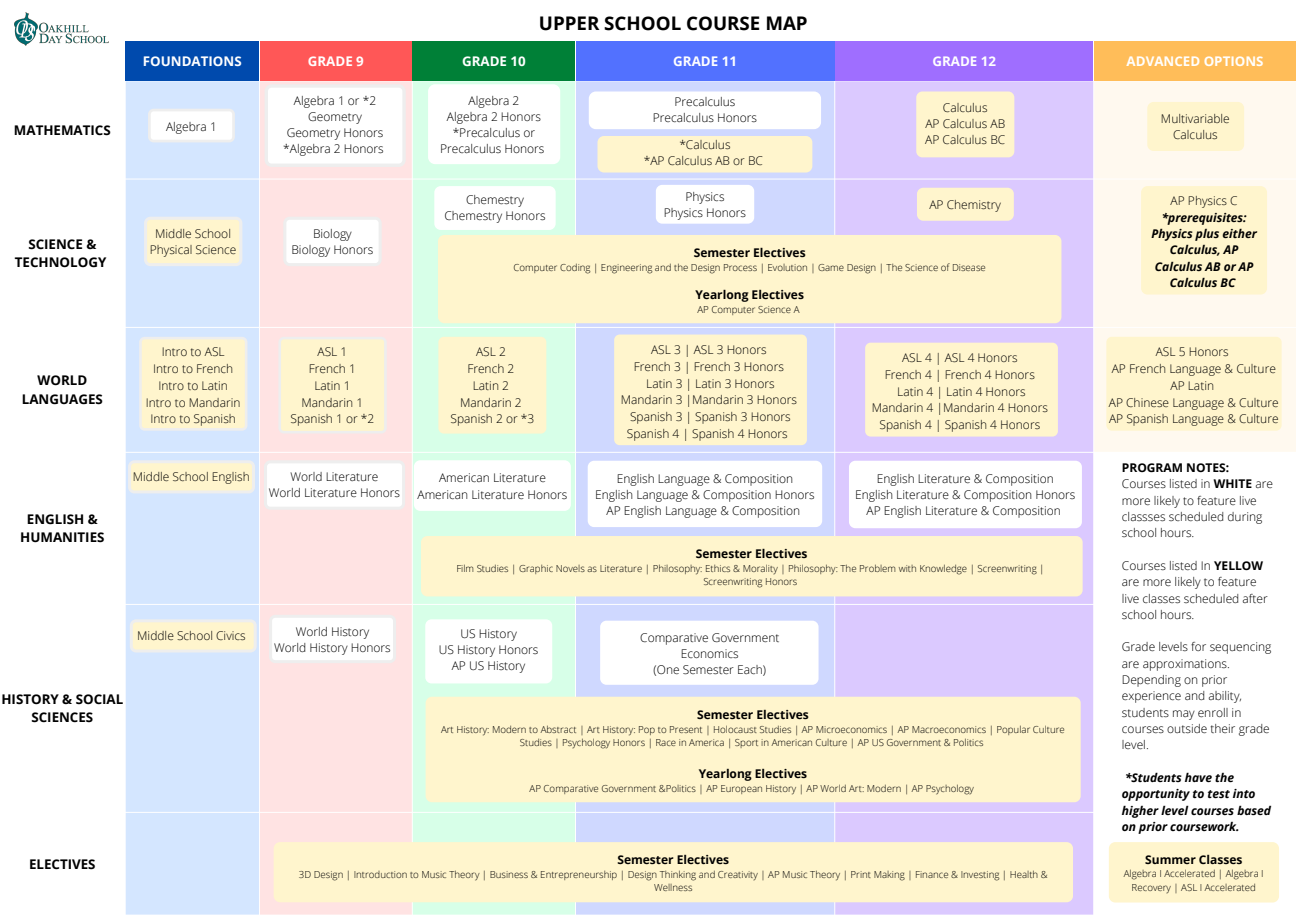
<style>
.page{position:relative;width:1296px;height:918px;background:#fff}
.page>*{position:absolute;margin:0;border:0;box-sizing:border-box;transform-origin:0 0}
.t1{font:700 18.75px "Open Sans";color:#000}
.t2{font:300 14.7px "Open Sans";color:#000}
.t3{font:700 13.35px/18.6px "Open Sans";color:#000;text-align:center}
.t4{font:700 13.35px "Open Sans";color:#fff}
.t5{font:300 12px/16.7px "Open Sans";color:#000;text-align:center}
.t6{font:italic 700 12px/16.4px "Open Sans";color:#000;text-align:center}
.t7{font:700 12px "Open Sans";color:#000}
.t8{font:300 9.68px/13.1px "Open Sans";color:#000;text-align:center}
.s1{font-weight:700}
</style>
<div class="page">
<div style="left:126px;top:41px;width:133px;height:39px;background:#004aad"></div>
<div style="left:260px;top:41px;width:152px;height:39px;background:#ff5757"></div>
<div style="left:413px;top:41px;width:162px;height:39px;background:#008037"></div>
<div style="left:576px;top:41px;width:258px;height:39px;background:#5271ff"></div>
<div style="left:835px;top:41px;width:258px;height:39px;background:#9f6eff"></div>
<div style="left:1094px;top:41px;width:202px;height:39px;background:#ffbd59"></div>
<div style="left:126px;top:81px;width:133px;height:834px;background:#d4e6ff"></div>
<div style="left:260px;top:81px;width:152px;height:834px;background:#ffe3e3"></div>
<div style="left:413px;top:81px;width:162px;height:834px;background:#d7ffe8"></div>
<div style="left:576px;top:81px;width:258px;height:834px;background:#cfd8ff"></div>
<div style="left:835px;top:81px;width:258px;height:834px;background:#dbc9ff"></div>
<div style="left:1094px;top:81px;width:202px;height:371px;background:#fff9ef"></div>
<svg style="left:148px;top:109px;width:87px;height:33px"></svg>
<svg style="left:265px;top:84px;width:141px;height:83px"></svg>
<svg style="left:428px;top:84px;width:132px;height:80px"></svg>
<svg style="left:589px;top:91px;width:232px;height:38px"></svg>
<div style="left:916px;top:91px;width:98px;height:66px;background:#fff5cd"></div>
<div style="left:1147px;top:102px;width:97px;height:49px;background:#fff5cd"></div>
<svg style="left:144px;top:217px;width:98px;height:49px;background:#fbf3d2"></svg>
<svg style="left:283px;top:217px;width:99px;height:49px"></svg>
<svg style="left:434px;top:186px;width:122px;height:44px"></svg>
<svg style="left:656px;top:185px;width:98px;height:39px"></svg>
<div style="left:917px;top:188px;width:97px;height:33px;background:#fff5cd"></div>
<div style="left:438px;top:235px;width:623px;height:88px;background:#fff5cd"></div>
<div style="left:1141px;top:186px;width:126px;height:109px;background:#fff5cd"></div>
<svg style="left:139px;top:337px;width:108px;height:94px;background:#fcf4d0"></svg>
<svg style="left:278px;top:337px;width:109px;height:97px;background:#fdf4d0"></svg>
<div style="left:438px;top:337px;width:108px;height:97px;background:#fff5cd"></div>
<div style="left:614px;top:335px;width:193px;height:110px;background:#fff5cd"></div>
<div style="left:865px;top:343px;width:193px;height:94px;background:#fff5cd"></div>
<div style="left:1106px;top:337px;width:176px;height:94px;background:#fff5cd"></div>
<svg style="left:128px;top:460px;width:127px;height:33px;background:#faf3d4"></svg>
<svg style="left:264px;top:460px;width:141px;height:50px"></svg>
<svg style="left:414px;top:460px;width:157px;height:51px"></svg>
<svg style="left:588px;top:461px;width:234px;height:66px"></svg>
<svg style="left:849px;top:461px;width:233px;height:67px"></svg>
<div style="left:421px;top:536px;width:662px;height:60px;background:#fff5cd"></div>
<svg style="left:130px;top:619px;width:127px;height:34px;background:#f9f2d5"></svg>
<svg style="left:269px;top:615px;width:127px;height:48px"></svg>
<svg style="left:425px;top:619px;width:127px;height:64px"></svg>
<svg style="left:600px;top:621px;width:219px;height:64px"></svg>
<div style="left:426px;top:697px;width:655px;height:105px;background:#fff5cd"></div>
<div style="left:274px;top:842px;width:799px;height:60px;background:#fff5cd"></div>
<div style="left:1109px;top:842px;width:170px;height:61px;background:#fff5cd"></div>
<div style="left:597px;top:136px;width:215px;height:37px;background:#fff5cd"></div>
<img style="left:14px;top:12px;width:95px;height:34px">
<h1 class="t1" style="left:539px;top:10px;width:270px">UPPER SCHOOL COURSE MAP</h1>
<p class="t4" style="left:143px;top:51px;width:100px">FOUNDATIONS</p>
<p class="t4" style="left:308px;top:51px;width:58px">GRADE 9</p>
<p class="t4" style="left:462px;top:51px;width:65px">GRADE 10</p>
<p class="t4" style="left:673px;top:51px;width:65px">GRADE 11</p>
<p class="t4" style="left:932px;top:51px;width:65px">GRADE 12</p>
<p class="t4" style="left:1127px;top:51px;width:138px">ADVANCED OPTIONS</p>
<p class="t5" style="left:283px;top:93px;width:102px;line-height:16px">Algebra 1 or *2<br>Geometry<br>Geometry Honors *Algebra 2 Honors</p>
<p class="t5" style="left:440px;top:93px;width:106px;line-height:16px">Algebra 2<br>Algebra 2 Honors *Precalculus or<br>Precalculus Honors</p>
<p class="t5" style="left:925px;top:99px;width:82px;line-height:16px">Calculus<br>AP Calculus AB<br>AP Calculus BC</p>
<p class="t5" style="left:1161px;top:110px;width:70px;line-height:16px">Multivariable<br>Calculus</p>
<p class="t5" style="left:653px;top:94px;width:106px;line-height:16px">Precalculus<br>Precalculus Honors</p>
<p class="t5" style="left:166px;top:118px;width:52px">Algebra 1</p>
<p class="t3" style="left:14px;top:120px;width:98px">MATHEMATICS</p>
<p class="t2" style="left:490px;top:120px;width:9px">a</p>
<p class="t5" style="left:644px;top:137px;width:121px;line-height:16px">*Calculus<br>*AP Calculus AB or BC</p>
<p class="t3" style="left:15px;top:234px;width:93px">SCIENCE &amp;<br>TECHNOLOGY</p>
<p class="t5" style="left:150px;top:225px;width:88px;line-height:16px">Middle School<br>Physical Science</p>
<p class="t5" style="left:291px;top:225px;width:83px;line-height:16px">Biology<br>Biology Honors</p>
<p class="t5" style="left:444px;top:191px;width:103px;line-height:16px">Chemestry<br>Chemestry Honors</p>
<p class="t5" style="left:664px;top:188px;width:84px;line-height:16px">Physics<br>Physics Honors</p>
<p class="t5" style="left:929px;top:196px;width:73px">AP Chemistry</p>
<p class="t7" style="left:694px;top:244px;width:113px">Semester Electives</p>
<p class="t8" style="left:514px;top:261px;width:474px">Computer Coding | Engineering and the Design Process | Evolution | Game Design | The Science of Disease</p>
<p class="t7" style="left:695px;top:286px;width:110px">Yearlong Electives</p>
<p class="t8" style="left:697px;top:303px;width:104px">AP Computer Science A</p>
<p class="t5" style="left:1171px;top:192px;width:69px">AP Physics C</p>
<p class="t6" style="left:1152px;top:209px;width:107px">*prerequisites:<br>Physics plus either<br>Calculus, AP<br>Calculus AB or AP<br>Calculus BC</p>
<p class="t3" style="left:22px;top:371px;width:82px">WORLD<br>LANGUAGES</p>
<p class="t3" style="left:20px;top:509px;width:86px">ENGLISH &amp;<br>HUMANITIES</p>
<p class="t3" style="left:1px;top:689px;width:123px">HISTORY &amp; SOCIAL<br>SCIENCES</p>
<p class="t3" style="left:29px;top:854px;width:68px">ELECTIVES</p>
<p class="t5" style="left:146px;top:343px;width:96px">Intro to ASL<br>Intro to French<br>Intro to Latin<br>Intro to Mandarin<br>Intro to Spanish</p>
<p class="t5" style="left:291px;top:343px;width:85px">ASL 1<br>French 1<br>Latin 1<br>Mandarin 1<br>Spanish 1 or *2</p>
<p class="t5" style="left:451px;top:343px;width:85px">ASL 2<br>French 2<br>Latin 2<br>Mandarin 2<br>Spanish 2 or *3</p>
<p class="t5" style="left:621px;top:341px;width:178px">ASL 3 | ASL 3 Honors<br>French 3 | French 3 Honors<br>Latin 3 | Latin 3 Honors<br>Mandarin 3 |Mandarin 3 Honors<br>Spanish 3 | Spanish 3 Honors<br>Spanish 4 | Spanish 4 Honors</p>
<p class="t5" style="left:872px;top:349px;width:178px">ASL 4 | ASL 4 Honors<br>French 4 | French 4 Honors<br>Latin 4 | Latin 4 Honors<br>Mandarin 4 |Mandarin 4 Honors<br>Spanish 4 | Spanish 4 Honors</p>
<p class="t5" style="left:1109px;top:343px;width:172px">ASL 5 Honors<br>AP French Language &amp; Culture<br>AP Latin<br>AP Chinese Language &amp; Culture<br>AP Spanish Language &amp; Culture</p>
<p class="t5" style="left:133px;top:468px;width:118px">Middle School English</p>
<p class="t5" style="left:269px;top:469px;width:133px;line-height:16px">World Literature<br>World Literature Honors</p>
<p class="t5" style="left:418px;top:469px;width:151px;line-height:16.4px">American Literature<br>American Literature Honors</p>
<p class="t5" style="left:595px;top:470px;width:221px;line-height:16.4px">English Language &amp; Composition<br>English Language &amp; Composition Honors<br>AP English Language &amp; Composition</p>
<p class="t5" style="left:855px;top:470px;width:222px;line-height:16.4px">English Literature &amp; Composition<br>English Literature &amp; Composition Honors<br>AP English Literature &amp; Composition</p>
<p class="t7" style="left:696px;top:545px;width:113px">Semester Electives</p>
<p class="t8" style="left:456px;top:562px;width:590px">Film Studies | Graphic Novels as Literature | Philosophy: Ethics &amp; Morality | Philosophy: The Problem with Knowledge | Screenwriting |<br>Screenwriting Honors</p>
<p class="t5" style="left:1122px;top:459px;width:153px;line-height:16.4px;text-align:left"><span class="s1">PROGRAM NOTES:<br></span>Courses listed in <span class="s1">WHITE</span> are more likely to feature live classses scheduled during school hours.</p>
<p class="t5" style="left:1122px;top:557px;width:147px;line-height:16.4px;text-align:left">Courses listed In <span class="s1">YELLOW </span>are more likely to feature live classes scheduled after school hours.</p>
<p class="t5" style="left:1122px;top:639px;width:151px;line-height:16.4px;text-align:left">Grade levels for sequencing are approximations.<br>Depending on prior experience and ability, students may enroll in courses outside their grade level.</p>
<p class="t6" style="left:1122px;top:769px;width:151px;text-align:left">*Students have the opportunity to test into higher level courses based on prior coursework.</p>
<p class="t5" style="left:137px;top:627px;width:110px">Middle School Civics</p>
<p class="t5" style="left:274px;top:623px;width:118px;line-height:16px">World History<br>World History Honors</p>
<p class="t5" style="left:439px;top:625px;width:101px;line-height:16px">US History<br>US History Honors<br>AP US History</p>
<p class="t5" style="left:640px;top:629px;width:141px;line-height:16px">Comparative Government<br>Economics<br>(One Semester Each)</p>
<p class="t7" style="left:697px;top:706px;width:113px">Semester Electives</p>
<p class="t8" style="left:441px;top:722px;width:625px">Art History: Modern to Abstract | Art History: Pop to Present | Holocaust Studies | AP Microeconomics | AP Macroeconomics | Popular Culture<br>Studies | Psychology Honors | Race in America | Sport in American Culture | AP US Government &amp; Politics</p>
<p class="t7" style="left:699px;top:766px;width:110px">Yearlong Electives</p>
<p class="t8" style="left:530px;top:782px;width:446px">AP Comparative Government &amp;Politics | AP European History | AP World Art: Modern | AP Psychology</p>
<p class="t7" style="left:617px;top:851px;width:113px">Semester Electives</p>
<p class="t8" style="left:299px;top:868px;width:750px">3D Design | Introduction to Music Theory | Business &amp; Entrepreneurship | Design Thinking and Creativity | AP Music Theory | Print Making | Finance &amp; Investing | Health &amp;<br>Wellness</p>
<p class="t7" style="left:1145px;top:851px;width:99px">Summer Classes</p>
<p class="t8" style="left:1124px;top:867px;width:141px;line-height:13.5px">Algebra I Accelerated | Algebra I<br>Recovery | ASL I Accelerated</p>
</div>
